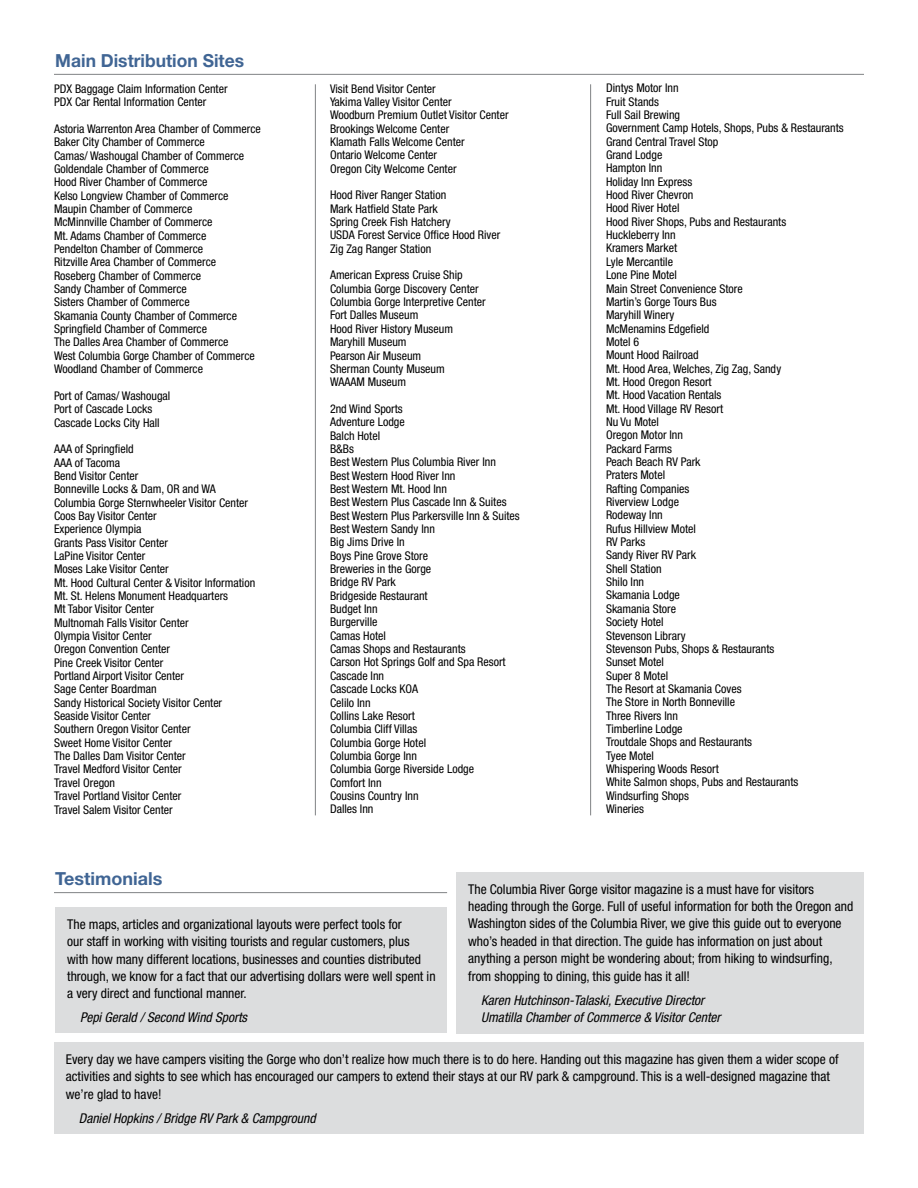
<style>
.page{position:relative;width:918px;height:1188px;background:#fff}
.page>*{position:absolute;margin:0;border:0;box-sizing:border-box;transform-origin:0 0}
.t1{font:700 18px "Helvetica Neue LT Std";color:#406594}
.t2{font:condensed 13.5px/17.2px "Helvetica Neue LT Std";color:#000}
.t3{font:italic condensed 13.5px/17.2px "Helvetica Neue LT Std";color:#000}
.t4{font:condensed 12px/13.4px "Helvetica Neue LT Std";color:#000}
</style>
<div class="page">
<hr style="left:54px;top:74px;width:810px;height:1px;background:#808285">
<hr style="left:315px;top:84px;width:1px;height:731px;background:#808285">
<hr style="left:590px;top:84px;width:1px;height:731px;background:#808285">
<div style="left:54px;top:1043px;width:810px;height:91px;background:#dcddde"></div>
<div style="left:456px;top:872px;width:408px;height:161px;background:#dcddde"></div>
<hr style="left:54px;top:892px;width:393px;height:1px;background:#808285">
<div style="left:55px;top:908px;width:392px;height:125px;background:#dcddde"></div>
<h1 class="t1" style="left:55px;top:49px;width:190px">Main Distribution Sites</h1>
<p class="t4" style="left:54px;top:82px;width:175px">PDX Baggage Claim Information Center<br>PDX Car Rental Information Center</p>
<p class="t4" style="left:54px;top:122px;width:208px">Astoria Warrenton Area Chamber of Commerce<br>Baker City Chamber of Commerce<br>Camas/ Washougal Chamber of Commerce<br>Goldendale Chamber of Commerce<br>Hood River Chamber of Commerce<br>Kelso Longview Chamber of Commerce<br>Maupin Chamber of Commerce<br>McMinnville Chamber of Commerce<br>Mt. Adams Chamber of Commerce<br>Pendelton Chamber of Commerce<br>Ritzville Area Chamber of Commerce<br>Roseberg Chamber of Commerce<br>Sandy Chamber of Commerce<br>Sisters Chamber of Commerce<br>Skamania County Chamber of Commerce<br>Springfield Chamber of Commerce<br>The Dalles Area Chamber of Commerce<br>West Columbia Gorge Chamber of Commerce<br>Woodland Chamber of Commerce</p>
<p class="t4" style="left:54px;top:389px;width:118px">Port of Camas/ Washougal<br>Port of Cascade Locks<br>Cascade Locks City Hall</p>
<p class="t4" style="left:54px;top:442px;width:203px">AAA of Springfield<br>AAA of Tacoma<br>Bend Visitor Center<br>Bonneville Locks &amp; Dam, OR and WA<br>Columbia Gorge Sternwheeler Visitor Center<br>Coos Bay Visitor Center<br>Experience Olympia<br>Grants Pass Visitor Center<br>LaPine Visitor Center<br>Moses Lake Visitor Center<br>Mt. Hood Cultural Center &amp; Visitor Information<br>Mt. St. Helens Monument Headquarters<br>Mt Tabor Visitor Center<br>Multnomah Falls Visitor Center<br>Olympia Visitor Center<br>Oregon Convention Center<br>Pine Creek Visitor Center<br>Portland Airport Visitor Center<br>Sage Center Boardman<br>Sandy Historical Society Visitor Center<br>Seaside Visitor Center<br>Southern Oregon Visitor Center<br>Sweet Home Visitor Center<br>The Dalles Dam Visitor Center<br>Travel Medford Visitor Center<br>Travel Oregon<br>Travel Portland Visitor Center<br>Travel Salem Visitor Center</p>
<p class="t4" style="left:330px;top:82px;width:180px">Visit Bend Visitor Center<br>Yakima Valley Visitor Center<br>Woodburn Premium Outlet Visitor Center<br>Brookings Welcome Center<br>Klamath Falls Welcome Center<br>Ontario Welcome Center<br>Oregon City Welcome Center</p>
<p class="t4" style="left:330px;top:188px;width:172px">Hood River Ranger Station<br>Mark Hatfield State Park<br>Spring Creek Fish Hatchery<br>USDA Forest Service Office Hood River<br>Zig Zag Ranger Station</p>
<p class="t4" style="left:330px;top:268px;width:157px">American Express Cruise Ship<br>Columbia Gorge Discovery Center<br>Columbia Gorge Interpretive Center<br>Fort Dalles Museum<br>Hood River History Museum<br>Maryhill Museum<br>Pearson Air Museum<br>Sherman County Museum<br>WAAAM Museum</p>
<p class="t4" style="left:330px;top:402px;width:191px">2nd Wind Sports<br>Adventure Lodge<br>Balch Hotel<br>B&amp;Bs<br>Best Western Plus Columbia River Inn<br>Best Western Hood River Inn<br>Best Western Mt. Hood Inn<br>Best Western Plus Cascade Inn &amp; Suites<br>Best Western Plus Parkersville Inn &amp; Suites<br>Best Western Sandy Inn<br>Big Jims Drive In<br>Boys Pine Grove Store<br>Breweries in the Gorge<br>Bridge RV Park<br>Bridgeside Restaurant<br>Budget Inn<br>Burgerville<br>Camas Hotel<br>Camas Shops and Restaurants<br>Carson Hot Springs Golf and Spa Resort<br>Cascade Inn<br>Cascade Locks KOA<br>Celilo Inn<br>Collins Lake Resort<br>Columbia Cliff Villas<br>Columbia Gorge Hotel<br>Columbia Gorge Inn<br>Columbia Gorge Riverside Lodge<br>Comfort Inn<br>Cousins Country Inn<br>Dalles Inn</p>
<p class="t4" style="left:606px;top:81px;width:239px">Dintys Motor Inn<br>Fruit Stands<br>Full Sail Brewing<br>Government Camp Hotels, Shops, Pubs &amp; Restaurants<br>Grand Central Travel Stop<br>Grand Lodge<br>Hampton Inn<br>Holiday Inn Express<br>Hood River Chevron<br>Hood River Hotel<br>Hood River Shops, Pubs and Restaurants<br>Huckleberry Inn<br>Kramers Market<br>Lyle Mercantile<br>Lone Pine Motel<br>Main Street Convenience Store<br>Martin’s Gorge Tours Bus<br>Maryhill Winery<br>McMenamins Edgefield<br>Motel 6<br>Mount Hood Railroad<br>Mt. Hood Area, Welches, Zig Zag, Sandy<br>Mt. Hood Oregon Resort<br>Mt. Hood Vacation Rentals<br>Mt. Hood Village RV Resort<br>Nu Vu Motel<br>Oregon Motor Inn<br>Packard Farms<br>Peach Beach RV Park<br>Praters Motel<br>Rafting Companies<br>Riverview Lodge<br>Rodeway Inn<br>Rufus Hillview Motel<br>RV Parks<br>Sandy River RV Park<br>Shell Station<br>Shilo Inn<br>Skamania Lodge<br>Skamania Store<br>Society Hotel<br>Stevenson Library<br>Stevenson Pubs, Shops &amp; Restaurants<br>Sunset Motel<br>Super 8 Motel<br>The Resort at Skamania Coves<br>The Store in North Bonneville<br>Three Rivers Inn<br>Timberline Lodge<br>Troutdale Shops and Restaurants<br>Tyee Motel<br>Whispering Woods Resort<br>White Salmon shops, Pubs and Restaurants<br>Windsurfing Shops<br>Wineries</p>
<h1 class="t1" style="left:55px;top:868px;width:109px">Testimonials</h1>
<p class="t2" style="left:67px;top:916px;width:370px">The maps, articles and organizational layouts were perfect tools for<br>our staff in working with visiting tourists and regular customers, plus<br>with how many different locations, businesses and counties distributed through, we know for a fact that our advertising dollars were well spent in a very direct and functional manner.</p>
<p class="t3" style="left:80px;top:1009px;width:168px">Pepi Gerald / Second Wind Sports</p>
<p class="t2" style="left:468px;top:880px;width:387px">The Columbia River Gorge visitor magazine is a must have for visitors heading through the Gorge. Full of useful information for both the Oregon and Washington sides of the Columbia River, we give this guide out to everyone who’s headed in that direction. The guide has information on just about anything a person might be wondering about; from hiking to windsurfing, from shopping to dining, this guide has it all!</p>
<p class="t3" style="left:481px;top:992px;width:241px">Karen Hutchinson-Talaski, Executive Director<br>Umatilla Chamber of Commerce &amp; Visitor Center</p>
<p class="t2" style="left:66px;top:1051px;width:774px">Every day we have campers visiting the Gorge who don’t realize how much there is to do here. Handing out this magazine has given them a wider scope of activities and sights to see which has encouraged our campers to extend their stays at our RV park &amp; campground. This is a well-designed magazine that we’re glad to have!</p>
<p class="t3" style="left:79px;top:1110px;width:238px">Daniel Hopkins / Bridge RV Park &amp; Campground</p>
</div>
